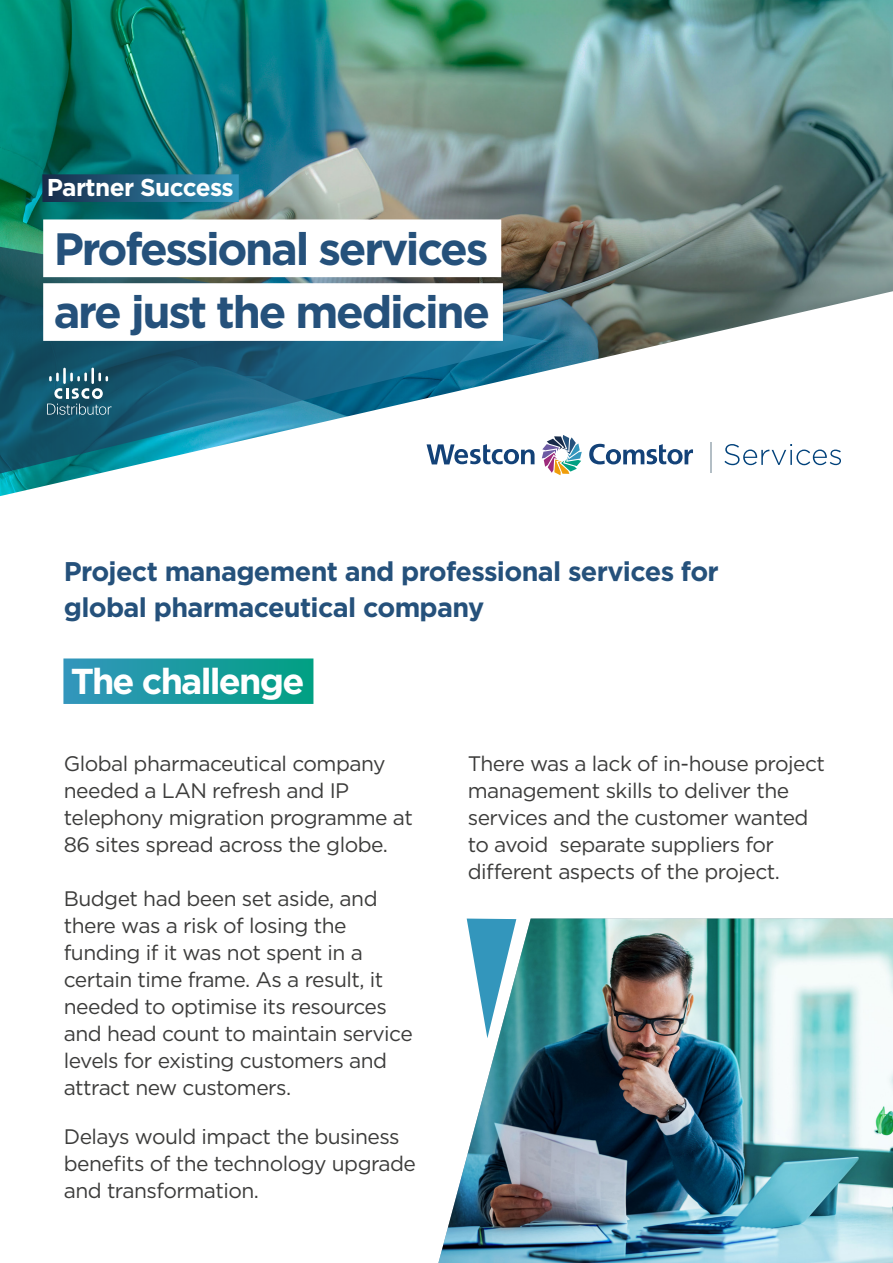
<style>
.page{position:relative;width:893px;height:1263px;background:#fff}
.page>*{position:absolute;margin:0;border:0;box-sizing:border-box;transform-origin:0 0}
.Large_White_Ribbon_-_Blue{font:700 45.3px "Gotham";letter-spacing:-.05em;color:#25517b}
.Ribbon_-_Light_Blue{font:700 36px "Gotham";letter-spacing:-.05em;color:#fff}
.Intro_copy{font:700 27px "Gotham";letter-spacing:-.025em;color:#25517b}
.Ribbon_-_Blue{font:700 24.45px "Gotham";letter-spacing:-.025em;color:#fff}
.Intro_copy-2{font:21px/27px "Gotham";letter-spacing:-.025em;color:#3c3c3b}
</style>
<div class="page">
<img style="left:0;top:0;width:893px;height:291px">
<svg style="left:0;top:291px;width:893px;height:206px"></svg>
<svg style="left:0;top:243px;width:548px;height:237px"></svg>
<hr style="left:710px;top:443px;width:1px;height:30px;background:#b3bec5">
<svg style="left:724px;top:444px;width:117px;height:21px"></svg>
<svg style="left:589px;top:444px;width:104px;height:20px"></svg>
<svg style="left:427px;top:444px;width:107px;height:20px"></svg>
<svg style="left:542px;top:435px;width:40px;height:40px"></svg>
<div style="left:42px;top:174px;width:197px;height:28px;background:linear-gradient(to right,#172a48,#3395bb)"></div>
<div style="left:43px;top:219px;width:458px;height:58px;background:#fff"></div>
<div style="left:43px;top:283px;width:460px;height:58px;background:#fff"></div>
<div style="left:63px;top:658px;width:250px;height:46px;background:linear-gradient(to right,#3396bd,#01a083)"></div>
<img style="left:438px;top:918px;width:455px;height:345px">
<svg style="left:467px;top:918px;width:49px;height:120px"></svg>
<svg style="left:49px;top:373px;width:10px;height:8px"></svg>
<hr style="left:63px;top:368px;width:3px;height:16px;background:#fff">
<svg style="left:70px;top:373px;width:17px;height:8px"></svg>
<hr style="left:91px;top:368px;width:3px;height:16px;background:#fff">
<svg style="left:98px;top:373px;width:10px;height:8px"></svg>
<svg style="left:47px;top:388px;width:65px;height:27px;background:#477688"></svg>
<p class="Ribbon_-_Blue" style="left:47px;top:171px;width:188px">Partner Success</p>
<p class="Large_White_Ribbon_-_Blue" style="left:54px;top:218px;width:436px">Professional services</p>
<p class="Large_White_Ribbon_-_Blue" style="left:54px;top:282px;width:438px">are just the medicine</p>
<p class="Intro_copy" style="left:64px;top:553px;width:657px">Project management and professional services for</p>
<p class="Intro_copy" style="left:64px;top:589px;width:422px">global pharmaceutical company</p>
<p class="Ribbon_-_Light_Blue" style="left:71px;top:657px;width:235px">The challenge</p>
<p class="Intro_copy-2" style="left:64px;top:750px;width:351px">Global pharmaceutical company needed a LAN refresh and IP telephony migration programme at<br>86 sites spread across the globe.</p>
<p class="Intro_copy-2" style="left:64px;top:885px;width:351px">Budget had been set aside, and there was a risk of losing the funding if it was not spent in a certain time frame. As a result, it needed to optimise its resources and head count to maintain service levels for existing customers and attract new customers.</p>
<p class="Intro_copy-2" style="left:64px;top:1122px;width:354px">Delays would impact the business benefits of the technology upgrade and transformation.</p>
<p class="Intro_copy-2" style="left:468px;top:750px;width:359px">There was a lack of in-house project management skills to deliver the services and the customer wanted to avoid separate suppliers for different aspects of the project.</p>
</div>
